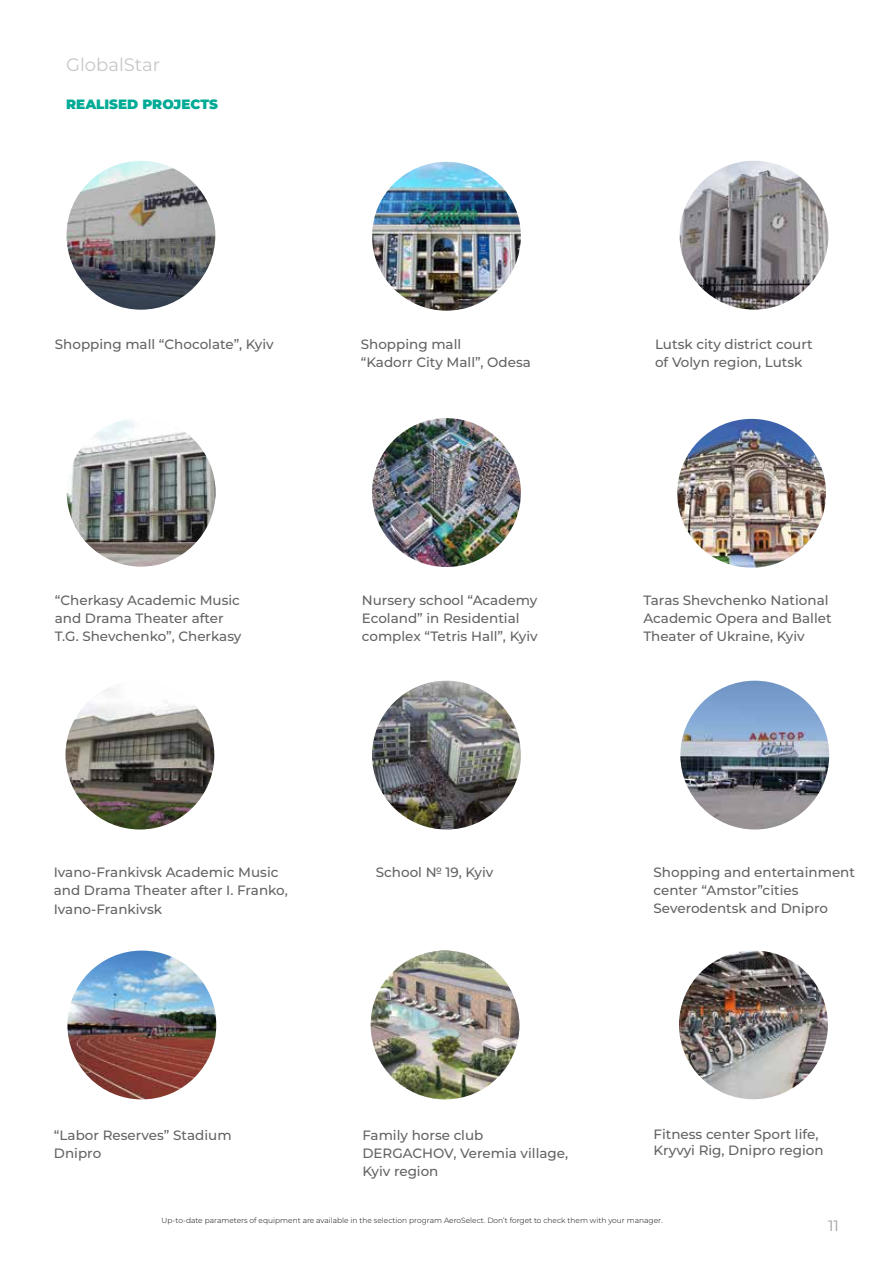
<style>
.page{position:relative;width:893px;height:1263px;background:#fff}
.page>*{position:absolute;margin:0;border:0;box-sizing:border-box;transform-origin:0 0}
.t1{font:18px "Montserrat";color:#c6c6c6}
.t2{font:15px "Montserrat";color:#9e9e99}
.t3{font:500 13.5px/18.1px "Montserrat";color:#646363}
.t4{font:900 13.5px "Montserrat";color:#00ab96}
.t5{font:300 7.5px "Montserrat";color:#000}
</style>
<div class="page">
<img style="left:679px;top:950px;width:149px;height:149px;border-radius:74px">
<img style="left:371px;top:950px;width:148px;height:149px;border-radius:74px">
<img style="left:67px;top:950px;width:149px;height:149px;border-radius:74px">
<img style="left:680px;top:681px;width:149px;height:148px;border-radius:74px">
<img style="left:372px;top:681px;width:149px;height:148px;border-radius:74px">
<img style="left:65px;top:681px;width:149px;height:148px;border-radius:74px">
<img style="left:677px;top:419px;width:149px;height:149px;border-radius:74px">
<img style="left:372px;top:418px;width:149px;height:149px;border-radius:74px">
<img style="left:67px;top:418px;width:149px;height:149px;border-radius:74px">
<img style="left:680px;top:161px;width:148px;height:149px;border-radius:74px">
<img style="left:372px;top:162px;width:149px;height:149px;border-radius:74px">
<img style="left:67px;top:161px;width:148px;height:149px;border-radius:74px">
<h1 class="t1" style="left:66px;top:53px;width:95px">GlobalStar</h1>
<p class="t4" style="left:66px;top:94px;width:153px">REALISED PROJECTS</p>
<p class="t3" style="left:55px;top:335px;width:220px">Shopping mall “Chocolate”, Kyiv</p>
<p class="t3" style="left:361px;top:335px;width:172px">Shopping mall<br>“Kadorr City Mall”, Odesa</p>
<p class="t3" style="left:655px;top:335px;width:159px">Lutsk city district court of Volyn region, Lutsk</p>
<p class="t3" style="left:55px;top:590px;width:188px">“Cherkasy Academic Music and Drama Theater after<br>T.G. Shevchenko”, Cherkasy</p>
<p class="t3" style="left:362px;top:590px;width:177px">Nursery school “Academy<br>Ecoland” in Residential complex “Tetris Hall”, Kyiv</p>
<p class="t3" style="left:643px;top:590px;width:190px">Taras Shevchenko National<br>Academic Opera and Ballet<br>Theater of Ukraine, Kyiv</p>
<p class="t3" style="left:54px;top:863px;width:235px">Ivano-Frankivsk Academic Music and Drama Theater after I. Franko,<br>Ivano-Frankivsk</p>
<p class="t3" style="left:376px;top:863px;width:119px">School № 19, Kyiv</p>
<p class="t3" style="left:654px;top:863px;width:203px">Shopping and entertainment center “Amstor”cities<br>Severodentsk and Dnipro</p>
<p class="t3" style="left:54px;top:1125px;width:179px">“Labor Reserves” Stadium<br>Dnipro</p>
<p class="t3" style="left:362px;top:1125px;width:207px">Family horse club<br>DERGACHOV, Veremia village,<br>Kyiv region</p>
<p class="t3" style="left:654px;top:1126px;width:172px;line-height:16.2px">Fitness center Sport life,<br>Kryvyi Rig, Dnipro region</p>
<p class="t5" style="left:161px;top:1215px;width:502px">Up-to-date parameters of equipment are available in the selection program AeroSelect. Don’t forget to check them with your manager.</p>
<p class="t2" style="left:828px;top:1215px;width:12px">11</p>
</div>
